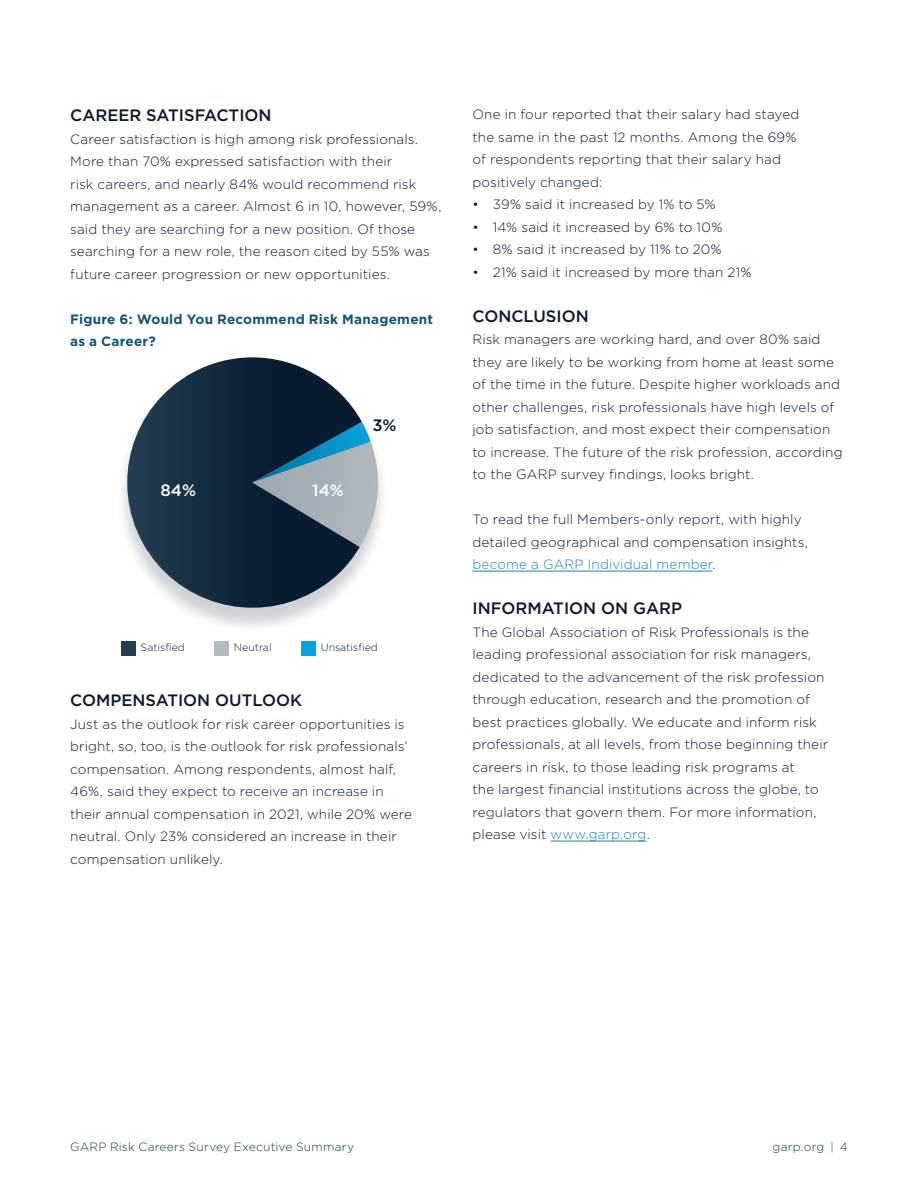
<style>
.page{position:relative;width:918px;height:1188px;background:#fff}
.page>*{position:absolute;margin:0;border:0;box-sizing:border-box;transform-origin:0 0}
.H5_Header{font:500 16.5px "Gotham";color:#0a192f}
.t1{font:500 16.5px "Gotham";color:#fff}
.t2{font:500 16.5px "Gotham";color:#091b30}
.Body_Text{font:300 13.5px/22.5px "Gotham";letter-spacing:.01em;color:#0a192f}
.Body_Text-2{font:700 13.5px/22.5px "Gotham";letter-spacing:.015em;color:#105575}
.t3{font:300 12px "Gotham";letter-spacing:.015em;color:#093d50}
.t4{font:300 10.5px "Gotham";color:#091b30}
.s1{color:#1484b5}
.s2{color:#146d9b}
</style>
<div class="page">
<div style="left:121px;top:641px;width:15px;height:15px;background:#223e52"></div>
<div style="left:214px;top:641px;width:15px;height:15px;background:#b1b8be"></div>
<div style="left:301px;top:641px;width:15px;height:15px;background:#0aa1dc"></div>
<svg style="left:362px;top:422px;width:21px;height:125px"></svg>
<svg style="left:122px;top:357px;width:240px;height:269px"></svg>
<hr style="left:472px;top:571px;width:241px;height:1px;background:#1484b5">
<hr style="left:550px;top:841px;width:97px;height:1px;background:#1484b5">
<p class="H5_Header" style="left:70px;top:105px;width:203px">CAREER SATISFACTION</p>
<p class="Body_Text" style="left:70px;top:127px;width:373px">Career satisfaction is high among risk professionals.<br>More than 70% expressed satisfaction with their<br>risk careers, and nearly 84% would recommend risk management as a career. Almost 6 in 10, however, 59%, said they are searching for a new position. Of those searching for a new role, the reason cited by 55% was future career progression or new opportunities.</p>
<p class="Body_Text-2" style="left:70px;top:308px;width:364px">Figure 6: Would You Recommend Risk Management as a Career?</p>
<p class="t1" style="left:161px;top:480px;width:37px">84%</p>
<p class="t1" style="left:312px;top:480px;width:33px">14%</p>
<p class="t2" style="left:372px;top:414px;width:26px">3%</p>
<p class="t4" style="left:141px;top:642px;width:46px">Satisfied</p>
<p class="t4" style="left:234px;top:642px;width:39px">Neutral</p>
<p class="t4" style="left:321px;top:642px;width:59px">Unsatisfied</p>
<p class="H5_Header" style="left:70px;top:690px;width:233px">COMPENSATION OUTLOOK</p>
<p class="Body_Text" style="left:70px;top:712px;width:343px">Just as the outlook for risk career opportunities is bright, so, too, is the outlook for risk professionals’ compensation. Among respondents, almost half, 46%, said they expect to receive an increase in their annual compensation in 2021, while 20% were neutral. Only 23% considered an increase in their compensation unlikely.</p>
<p class="Body_Text" style="left:472px;top:103px;width:328px">One in four reported that their salary had stayed the same in the past 12 months. Among the 69% of respondents reporting that their salary had positively changed:</p>
<p class="Body_Text" style="left:472px;top:193px;width:245px">• 39% said it increased by 1% to 5%</p>
<p class="Body_Text" style="left:472px;top:216px;width:251px">• 14% said it increased by 6% to 10%</p>
<p class="Body_Text" style="left:472px;top:238px;width:251px">• 8% said it increased by 11% to 20%</p>
<p class="Body_Text" style="left:472px;top:261px;width:281px">• 21% said it increased by more than 21%</p>
<p class="H5_Header" style="left:472px;top:305px;width:118px">CONCLUSION</p>
<p class="Body_Text" style="left:472px;top:328px;width:372px">Risk managers are working hard, and over 80% said they are likely to be working from home at least some of the time in the future. Despite higher workloads and other challenges, risk professionals have high levels of job satisfaction, and most expect their compensation to increase. The future of the risk profession, according to the GARP survey findings, looks bright.</p>
<p class="Body_Text" style="left:472px;top:508px;width:337px">To read the full Members-only report, with highly detailed geographical and compensation insights, <span class="s1">become a GARP Individual member</span>.</p>
<p class="H5_Header" style="left:472px;top:598px;width:211px">INFORMATION ON GARP</p>
<p class="Body_Text" style="left:472px;top:621px;width:357px">The Global Association of Risk Professionals is the leading professional association for risk managers, dedicated to the advancement of the risk profession through education, research and the promotion of best practices globally. We educate and inform risk professionals, at all levels, from those beginning their careers in risk, to those leading risk programs at<br>the largest financial institutions across the globe, to regulators that govern them. For more information, please visit <span class="s1">www.garp.org</span>.</p>
<p class="t3" style="left:70px;top:1140px;width:285px">GARP Risk Careers Survey Executive Summary</p>
<p class="t3" style="left:773px;top:1140px;width:77px">garp.org <span class="s2">|</span> 4</p>
</div>
